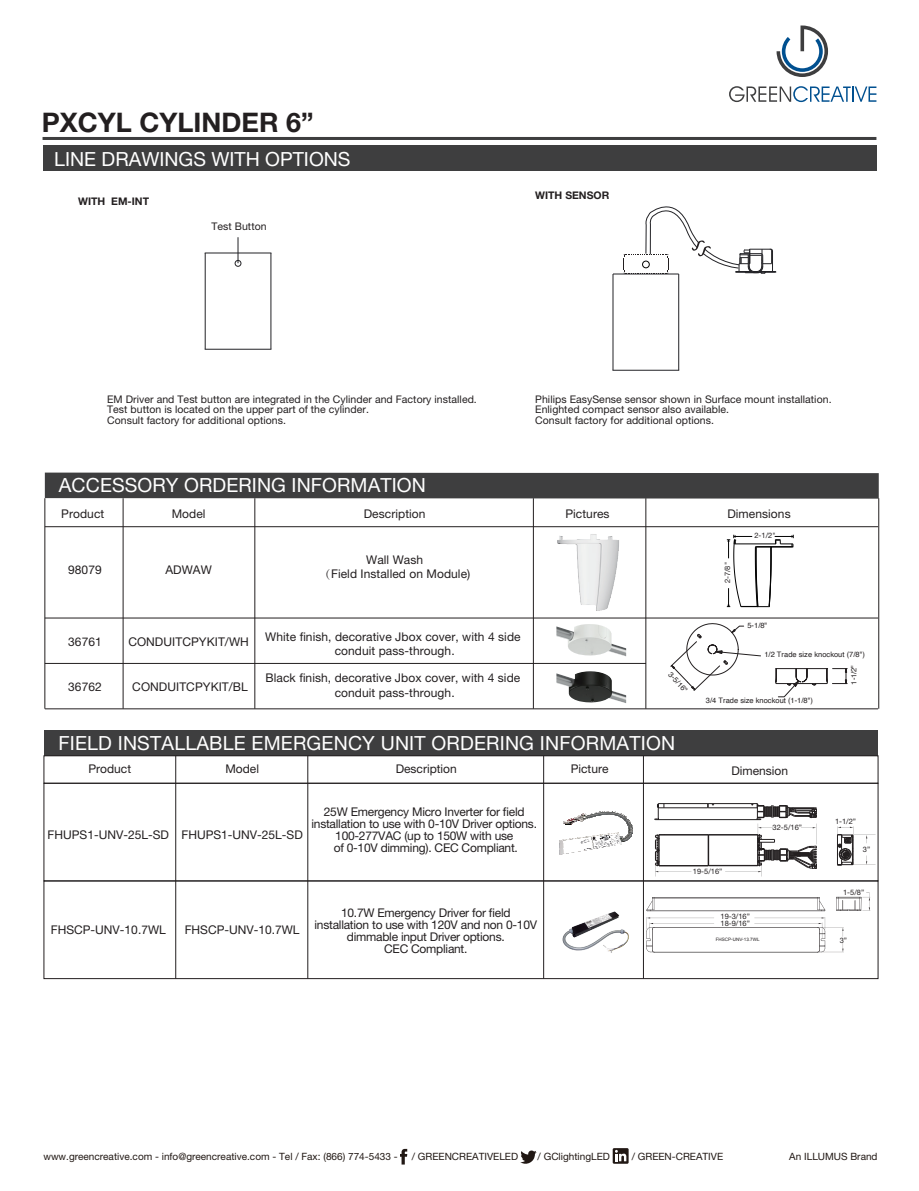
<style>
.page{position:relative;width:919px;height:1191px;background:#fff}
.page>*{position:absolute;margin:0;border:0;box-sizing:border-box;transform-origin:0 0}
.t1{font:700 27px "Helvetica Neue LT Pro";color:#231f20}
.t2{font:19.5px "Helvetica Neue LT Pro";letter-spacing:.005em;color:#fff}
.t3{font:12px/14.4px "Helvetica Neue LT Pro";color:#231f20;text-align:center}
.t4{font:12px/12px "Helvetica Neue LT Pro";letter-spacing:-.02em;color:#231f20;text-align:center}
.t5{font:10.5px/10.5px "Helvetica Neue LT Pro";letter-spacing:.005em;color:#231f20}
.t6{font:700 10.5px "Helvetica Neue LT Pro";color:#231f20}
.t7{font:10.05px "Helvetica Neue LT Pro";color:#211814}
.t8{font:7.5px "Helvetica";letter-spacing:.005em;color:#231f20}
.t9{font:7.5px "Helvetica Neue LT Pro";color:#231f20}
.t10{font:4.65px "Arial";color:#231f20}
.s1{font-family:"Adobe Song Std";font-weight:300}
</style>
<div class="page">
<hr style="left:43px;top:137px;width:833px;height:3px;background:#3e3e3f">
<svg style="left:776px;top:26px;width:52px;height:51px"></svg>
<svg style="left:729px;top:86px;width:147px;height:16px"></svg>
<svg style="left:400px;top:1148px;width:7px;height:16px"></svg>
<svg style="left:520px;top:1150px;width:16px;height:14px"></svg>
<svg style="left:612px;top:1148px;width:16px;height:15px"></svg>
<svg style="left:615px;top:1149px;width:11px;height:12px"></svg>
<div style="left:45px;top:472px;width:833px;height:26px;background:#3e3e3f"></div>
<hr style="left:123px;top:498px;width:1px;height:210px;background:#231f20">
<hr style="left:45px;top:498px;width:1px;height:210px;background:#231f20">
<hr style="left:878px;top:498px;width:1px;height:210px;background:#231f20">
<hr style="left:254px;top:498px;width:1px;height:210px;background:#231f20">
<hr style="left:533px;top:498px;width:1px;height:210px;background:#231f20">
<hr style="left:645px;top:498px;width:1px;height:210px;background:#231f20">
<img style="left:556px;top:671px;width:70px;height:32px">
<img style="left:556px;top:624px;width:70px;height:32px">
<svg style="left:670px;top:623px;width:91px;height:68px"></svg>
<svg style="left:775px;top:668px;width:72px;height:29px"></svg>
<div style="left:43px;top:145px;width:833px;height:26px;background:#3e3e3f"></div>
<svg style="left:623px;top:206px;width:153px;height:68px"></svg>
<svg style="left:237px;top:237px;width:1px;height:26px"></svg>
<svg style="left:726px;top:535px;width:68px;height:72px"></svg>
<hr style="left:45px;top:526px;width:833px;height:1px;background:#231f20">
<hr style="left:45px;top:618px;width:833px;height:1px;background:#231f20">
<hr style="left:45px;top:708px;width:833px;height:1px;background:#231f20">
<hr style="left:45px;top:663px;width:601px;height:1px;background:#231f20">
<hr style="left:612px;top:370px;width:67px;height:1px;background:#222226">
<hr style="left:613px;top:273px;width:65px;height:1px;background:#222226">
<hr style="left:612px;top:274px;width:1px;height:96px;background:#222226">
<hr style="left:678px;top:274px;width:1px;height:96px;background:#222226">
<hr style="left:205px;top:349px;width:66px;height:1px;background:#222226">
<hr style="left:205px;top:252px;width:66px;height:1px;background:#222226">
<hr style="left:205px;top:253px;width:1px;height:96px;background:#222226">
<hr style="left:270px;top:253px;width:1px;height:96px;background:#222226">
<img style="left:543px;top:526px;width:91px;height:93px">
<div style="left:44px;top:730px;width:833px;height:26px;background:#3e3e3f"></div>
<div style="left:44px;top:755px;width:834px;height:28px;border:1px solid #231f20"></div>
<div style="left:44px;top:783px;width:834px;height:98px;border:1px solid #231f20"></div>
<div style="left:44px;top:880px;width:834px;height:98px;border:1px solid #231f20"></div>
<hr style="left:307px;top:756px;width:1px;height:222px;background:#231f20">
<hr style="left:175px;top:756px;width:1px;height:222px;background:#231f20">
<hr style="left:543px;top:756px;width:1px;height:222px;background:#231f20">
<hr style="left:643px;top:756px;width:1px;height:222px;background:#231f20">
<img style="left:562px;top:911px;width:67px;height:42px">
<svg style="left:646px;top:897px;width:179px;height:14px"></svg>
<svg style="left:836px;top:892px;width:34px;height:19px"></svg>
<svg style="left:646px;top:917px;width:197px;height:36px"></svg>
<svg style="left:559px;top:850px;width:28px;height:5px"></svg>
<img style="left:559px;top:848px;width:39px;height:2px">
<img style="left:559px;top:847px;width:45px;height:1px">
<img style="left:559px;top:845px;width:57px;height:2px">
<img style="left:559px;top:840px;width:63px;height:5px">
<svg style="left:563px;top:811px;width:69px;height:32px"></svg>
<hr style="left:708px;top:834px;width:1px;height:31px;background:#231f20">
<hr style="left:658px;top:865px;width:50px;height:1px;background:#231f20">
<hr style="left:708px;top:865px;width:49px;height:1px;background:#231f20">
<hr style="left:659px;top:834px;width:49px;height:1px;background:#231f20">
<hr style="left:708px;top:834px;width:49px;height:1px;background:#231f20">
<hr style="left:655px;top:819px;width:105px;height:1px;background:#231f20">
<hr style="left:658px;top:807px;width:49px;height:1px;background:#231f20">
<hr style="left:708px;top:807px;width:49px;height:1px;background:#231f20">
<hr style="left:658px;top:803px;width:49px;height:1px;background:#231f20">
<hr style="left:708px;top:803px;width:49px;height:1px;background:#231f20">
<svg style="left:707px;top:803px;width:7px;height:5px"></svg>
<svg style="left:654px;top:803px;width:10px;height:17px"></svg>
<svg style="left:655px;top:834px;width:36px;height:42px"></svg>
<svg style="left:725px;top:803px;width:92px;height:73px"></svg>
<svg style="left:837px;top:826px;width:38px;height:39px"></svg>
<div style="left:234px;top:260px;width:7px;height:7px;border:1px solid #222226;border-radius:50%"></div>
<h1 class="t1" style="left:42px;top:105px;width:273px">PXCYL CYLINDER 6”</h1>
<h2 class="t2" style="left:54px;top:147px;width:298px">LINE DRAWINGS WITH OPTIONS</h2>
<p class="t6" style="left:78px;top:195px;width:72px">WITH EM-INT</p>
<p class="t5" style="left:211px;top:221px;width:57px">Test Button</p>
<p class="t6" style="left:535px;top:189px;width:76px">WITH SENSOR</p>
<p class="t5" style="left:107px;top:393px;width:371px">EM Driver and Test button are integrated in the Cylinder and Factory installed.<br>Test button is located on the upper part of the cylinder.<br>Consult factory for additional options.</p>
<p class="t5" style="left:535px;top:393px;width:298px">Philips EasySense sensor shown in Surface mount installation.<br>Enlighted compact sensor also available.<br>Consult factory for additional options.</p>
<h2 class="t2" style="left:59px;top:473px;width:368px">ACCESSORY ORDERING INFORMATION</h2>
<p class="t3" style="left:61px;top:506px;width:45px">Product</p>
<p class="t3" style="left:172px;top:506px;width:35px">Model</p>
<p class="t3" style="left:364px;top:506px;width:63px">Description</p>
<p class="t3" style="left:565px;top:506px;width:46px">Pictures</p>
<p class="t3" style="left:727px;top:506px;width:65px">Dimensions</p>
<p class="t3" style="left:68px;top:562px;width:35px">98079</p>
<p class="t3" style="left:165px;top:562px;width:48px">ADWAW</p>
<p class="t3" style="left:319px;top:552px;width:153px">Wall Wash<br><span class="s1">（</span>Field Installed on Module)</p>
<p class="t9" style="left:723px;top:583px;width:23px;rotate:-90deg">2-7/8"</p>
<p class="t9" style="left:754px;top:531px;width:23px">2-1/2"</p>
<p class="t8" style="left:747px;top:619px;width:21px">5-1/8"</p>
<p class="t3" style="left:68px;top:634px;width:35px">36761</p>
<p class="t3" style="left:128px;top:634px;width:122px">CONDUITCPYKIT/WH</p>
<p class="t3" style="left:68px;top:679px;width:35px">36762</p>
<p class="t3" style="left:132px;top:679px;width:117px">CONDUITCPYKIT/BL</p>
<p class="t3" style="left:265px;top:629px;width:257px">White finish, decorative Jbox cover, with 4 side conduit pass-through.</p>
<p class="t3" style="left:265px;top:670px;width:256px">Black finish, decorative Jbox cover, with 4 side conduit pass-through.</p>
<p class="t8" style="left:674px;top:669px;width:26px;rotate:47deg">3-5/16"</p>
<h2 class="t2" style="left:58px;top:731px;width:618px">FIELD INSTALLABLE EMERGENCY UNIT ORDERING INFORMATION</h2>
<p class="t8" style="left:764px;top:648px;width:102px">1/2 Trade size knockout (7/8")</p>
<p class="t8" style="left:705px;top:695px;width:109px">3/4 Trade size knockout (1-1/8")</p>
<p class="t8" style="left:847px;top:684px;width:21px;rotate:-90deg">1-1/2"</p>
<p class="t3" style="left:88px;top:761px;width:44px">Product</p>
<p class="t3" style="left:225px;top:761px;width:35px">Model</p>
<p class="t3" style="left:395px;top:761px;width:63px">Description</p>
<p class="t3" style="left:570px;top:761px;width:39px">Picture</p>
<p class="t3" style="left:731px;top:763px;width:58px">Dimension</p>
<p class="t3" style="left:48px;top:827px;width:123px">FHUPS1-UNV-25L-SD</p>
<p class="t3" style="left:181px;top:827px;width:123px">FHUPS1-UNV-25L-SD</p>
<p class="t4" style="left:311px;top:805px;width:227px">25W Emergency Micro Inverter for field installation to use with 0-10V Driver options.<br>100-277VAC (up to 150W with use<br>of 0-10V dimming). CEC Compliant.</p>
<p class="t9" style="left:772px;top:823px;width:31px">32-5/16”</p>
<p class="t9" style="left:835px;top:816px;width:23px">1-1/2”</p>
<p class="t9" style="left:862px;top:844px;width:9px">3”</p>
<p class="t9" style="left:693px;top:866px;width:31px">19-5/16”</p>
<p class="t9" style="left:843px;top:887px;width:23px">1-5/8”</p>
<p class="t3" style="left:51px;top:922px;width:116px">FHSCP-UNV-10.7WL</p>
<p class="t3" style="left:185px;top:922px;width:116px">FHSCP-UNV-10.7WL</p>
<p class="t4" style="left:314px;top:906px;width:224px">10.7W Emergency Driver for field installation to use with 120V and non 0-10V dimmable input Driver options.<br>CEC Compliant.</p>
<p class="t9" style="left:720px;top:911px;width:31px">19-3/16”</p>
<p class="t9" style="left:720px;top:919px;width:31px">18-9/16”</p>
<p class="t10" style="left:715px;top:936px;width:45px">FHSCP-UNV-13.7WL</p>
<p class="t9" style="left:839px;top:935px;width:9px">3”</p>
<p class="t7" style="left:43px;top:1150px;width:356px">www.greencreative.com - info@greencreative.com - Tel / Fax: (866) 774-5433 -</p>
<p class="t7" style="left:412px;top:1150px;width:108px">/ GREENCREATIVELED</p>
<p class="t7" style="left:537px;top:1150px;width:74px">/ GClightingLED</p>
<p class="t7" style="left:631px;top:1150px;width:93px">/ GREEN-CREATIVE</p>
<p class="t7" style="left:789px;top:1150px;width:90px">An ILLUMUS Brand</p>
</div>
